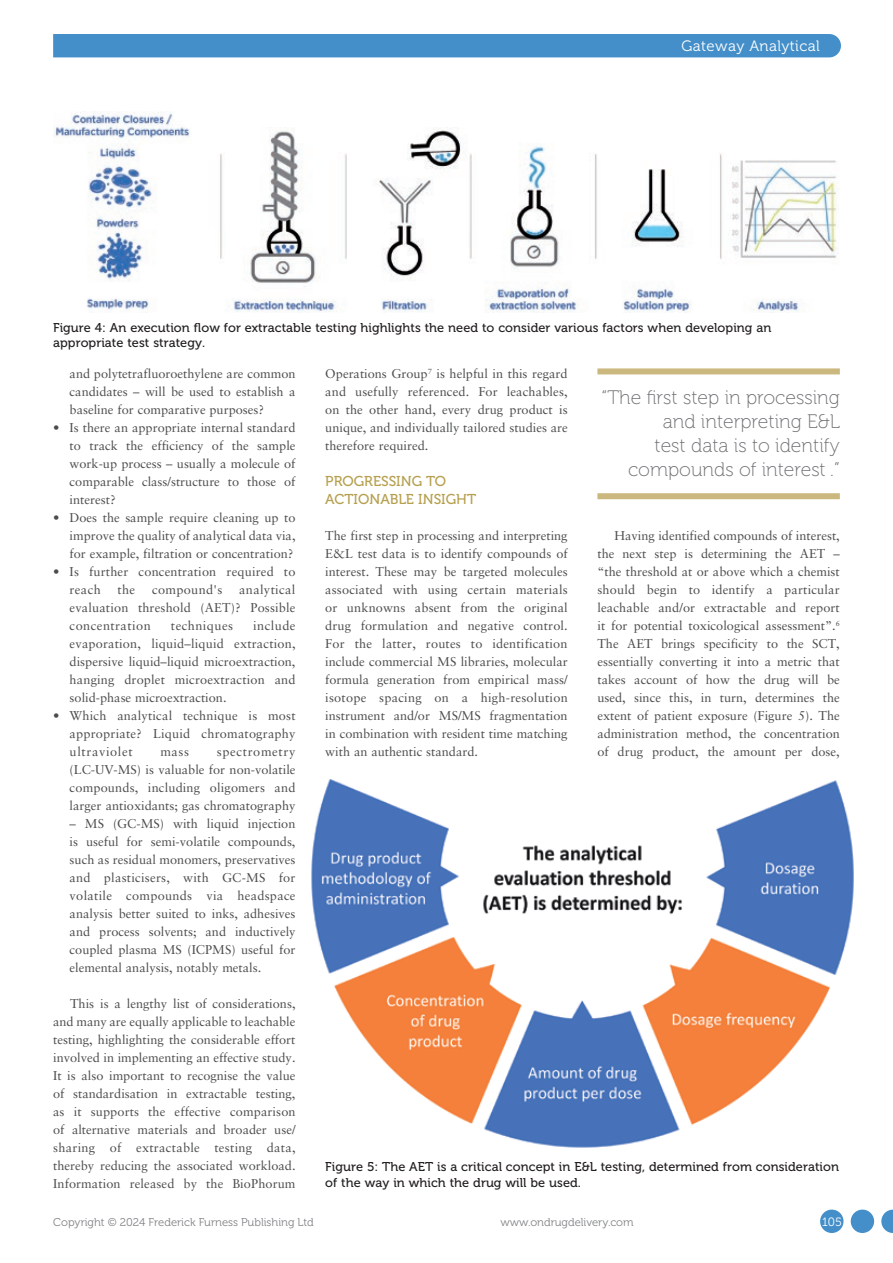
<style>
.page{position:relative;width:893px;height:1263px;background:#fff}
.page>*{position:absolute;margin:0;border:0;box-sizing:border-box;transform-origin:0 0}
.MF_pullquote{font:19.5px/24px "Museo 100";color:#6c6d70;text-align:right}
.t1{font:15px "Museo 300";letter-spacing:.025em;color:#fff}
.MF_Xhead{font:14.25px/18px "Museo 500";color:#b6a04f}
.MF_body_no_indent{font:12.75px/18px "Sabon LT Std";color:#4b4c4d;text-align:justify}
.MF_body{font:12.75px/18px "Sabon LT Std";color:#4b4c4d;text-align:justify}
.MF_Captions{font:12.75px/15.3px "Museo 500";letter-spacing:.005em;color:#231f20}
.MF_body_no_indent-2{font:12.75px "Sabon LT Std";letter-spacing:.025em;color:#4b4c4d}
.MF_body_no_indent-3{font:12.75px "Sabon LT Std";letter-spacing:.035em;color:#4b4c4d}
.t2{font:12px "Museo 300";color:#fff}
.t3{font:11.25px "Museo 300";color:#808285}
</style>
<div class="page">
<div style="left:53px;top:34px;width:788px;height:23px;background:#448fc9"></div>
<img style="left:87px;top:128px;width:752px;height:185px">
<img style="left:53px;top:111px;width:148px;height:30px">
<div style="left:597px;top:368px;width:243px;height:6px;background:#cab87e"></div>
<div style="left:597px;top:493px;width:243px;height:6px;background:#cab87e"></div>
<img style="left:311px;top:779px;width:543px;height:369px">
<svg style="left:881px;top:1209px;width:12px;height:24px"></svg>
<div style="left:851px;top:1209px;width:23px;height:24px;background:#448fc9;border-radius:50%"></div>
<div style="left:820px;top:1209px;width:23px;height:24px;background:#448fc9;border-radius:50%"></div>
<p class="t1" style="left:682px;top:37px;width:140px">Gateway Analytical</p>
<p class="MF_Captions" style="left:53px;top:320px;width:720px">Figure 4: An execution flow for extractable testing highlights the need to consider various factors when developing an appropriate test strategy.</p>
<p class="MF_body_no_indent" style="left:70px;top:364px;width:227px">and polytetrafluoroethylene are common candidates – will be used to establish a baseline for comparative purposes?</p>
<p class="MF_body_no_indent" style="left:70px;top:418px;width:227px;text-indent:-16px">• Is there an appropriate internal standard to track the efficiency of the sample work-up process – usually a molecule of comparable class/structure to those of interest?</p>
<p class="MF_body_no_indent" style="left:70px;top:508px;width:227px;text-indent:-16px">• Does the sample require cleaning up to improve the quality of analytical data via, for example, filtration or concentration?</p>
<p class="MF_body_no_indent" style="left:70px;top:562px;width:227px;text-indent:-16px">• Is further concentration required to reach</p>
<p class="MF_body_no_indent" style="left:70px;top:580px;width:227px;text-indent:170px">analytical evaluation threshold (AET)? Possible concentration</p>
<p class="MF_body_no_indent" style="left:118px;top:580px;width:19px">the</p>
<p class="MF_body_no_indent-2" style="left:152px;top:582px;width:72px">compound's</p>
<p class="MF_body_no_indent" style="left:70px;top:616px;width:227px;text-indent:184px">include evaporation, liquid–liquid extraction, dispersive liquid–liquid microextraction, hanging droplet microextraction and solid-phase microextraction.</p>
<p class="MF_body_no_indent" style="left:70px;top:706px;width:227px;text-indent:-16px">• Which analytical technique is most appropriate? Liquid chromatography ultraviolet</p>
<p class="MF_body_no_indent-3" style="left:171px;top:618px;width:64px">techniques</p>
<p class="MF_body_no_indent" style="left:70px;top:742px;width:227px;text-indent:147px">spectrometry (LC-UV-MS) is valuable for non-volatile compounds, including oligomers and larger antioxidants; gas chromatography</p>
<p class="MF_body_no_indent" style="left:70px;top:814px;width:227px">– MS (GC-MS) with liquid injection is useful for semi-volatile compounds, such as residual monomers, preservatives and plasticisers, with GC-MS for volatile compounds via headspace analysis better suited to inks, adhesives and process solvents; and inductively coupled plasma MS (ICPMS) useful for elemental analysis, notably metals.</p>
<p class="MF_body" style="left:53px;top:994px;width:244px;text-indent:17px">This is a lengthy list of considerations, and many are equally applicable to leachable testing, highlighting the considerable effort involved in implementing an effective study.<br>It is also important to recognise the value of standardisation in extractable testing, as it supports the effective comparison of alternative materials and broader use/ sharing of extractable testing data, thereby reducing the associated workload.<br>Information released by the BioPhorum</p>
<p class="MF_body_no_indent" style="left:160px;top:742px;width:30px">mass</p>
<p class="MF_body" style="left:325px;top:364px;width:244px">Operations Group<sup>7</sup> is helpful in this regard and usefully referenced. For leachables, on the other hand, every drug product is unique, and individually tailored studies are therefore required.</p>
<p class="MF_Xhead" style="left:325px;top:472px;width:152px">PROGRESSING TO<br>ACTIONABLE INSIGHT</p>
<p class="MF_body_no_indent" style="left:325px;top:526px;width:244px">The first step in processing and interpreting E&amp;L test data is to identify compounds of interest. These may be targeted molecules associated with using certain materials or unknowns absent from the original drug formulation and negative control.<br>For the latter, routes to identification include commercial MS libraries, molecular formula generation from empirical mass/ isotope spacing on a high-resolution instrument and/or MS/MS fragmentation in combination with resident time matching with an authentic standard.</p>
<p class="MF_body" style="left:597px;top:526px;width:244px;text-indent:17px">Having identified compounds of interest, the next step is determining the AET – “the threshold at or above which a chemist should begin to identify a particular leachable and/or extractable and report it for potential toxicological assessment”.<sup>6<br></sup>The AET brings specificity to the SCT, essentially converting it into a metric that takes account of how the drug will be used, since this, in turn, determines the extent of patient exposure (Figure 5). The administration method, the concentration of drug product, the amount per dose,</p>
<p class="MF_pullquote" style="left:601px;top:386px;width:240px">“The first step in processing and interpreting E&amp;L<br>test data is to identify compounds of interest .”</p>
<p class="MF_Captions" style="left:325px;top:1159px;width:515px">Figure 5: The AET is a critical concept in E&amp;L testing, determined from consideration of the way in which the drug will be used.</p>
<p class="t3" style="left:53px;top:1216px;width:262px">Copyright © 2024 Frederick Furness Publishing Ltd</p>
<p class="t3" style="left:500px;top:1216px;width:135px">www.ondrugdelivery.com</p>
<p class="t2" style="left:822px;top:1215px;width:21px">105</p>
</div>
